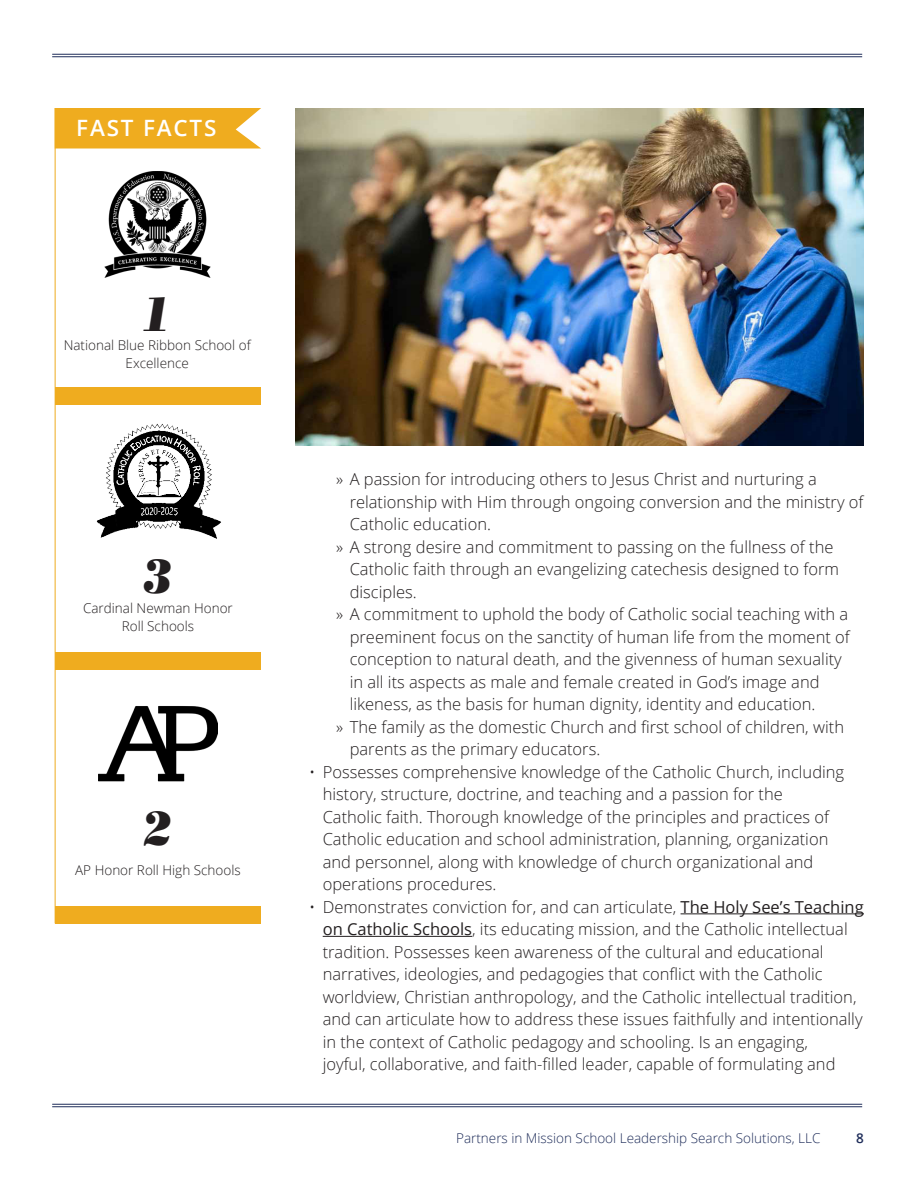
<style>
.page{position:relative;width:918px;height:1188px;background:#fff}
.page>*{position:absolute;margin:0;border:0;box-sizing:border-box;transform-origin:0 0}
.Inforgraphic_Number{font:italic 48px "Bodoni Poster";color:#231f20;scale:.9 1}
.t1{font:600 22.5px "Open Sans";letter-spacing:.08em;color:#fff}
.t2{font:300 16.5px/22.5px "Open Sans";color:#231f20}
.Infographic_Text{font:300 13.5px/18px "Open Sans";color:#231f20;text-align:center}
.t3{font:300 13.5px "Open Sans";color:#1f2d5a}
.t4{font:600 13.5px "Open Sans";color:#1f2d5a}
.s1{font-weight:400}
</style>
<div class="page">
<hr style="left:52px;top:54px;width:810px;height:1px;background:#1f2d5a">
<hr style="left:52px;top:56px;width:810px;height:1px;background:#1f2d5a">
<hr style="left:52px;top:1104px;width:810px;height:1px;background:#1f2d5a">
<hr style="left:52px;top:1106px;width:810px;height:1px;background:#1f2d5a">
<hr style="left:681px;top:913px;width:183px;height:1px;background:#231f20">
<hr style="left:323px;top:936px;width:149px;height:1px;background:#231f20">
<img style="left:296px;top:108px;width:568px;height:338px">
<hr style="left:55px;top:108px;width:1px;height:815px;background:#efac1f">
<div style="left:56px;top:108px;width:205px;height:40px;background:#efac1f"></div>
<div style="left:55px;top:387px;width:205px;height:18px;background:#efac1f"></div>
<img style="left:104px;top:171px;width:107px;height:107px">
<div style="left:56px;top:652px;width:205px;height:18px;background:#efac1f"></div>
<div style="left:56px;top:906px;width:205px;height:18px;background:#efac1f"></div>
<img style="left:96px;top:423px;width:125px;height:116px">
<img style="left:99px;top:706px;width:118px;height:76px">
<p class="t1" style="left:76px;top:112px;width:142px">FAST FACTS</p>
<p class="Inforgraphic_Number" style="left:143px;top:285px;width:34px">1</p>
<p class="Infographic_Text" style="left:64px;top:336px;width:189px">National Blue Ribbon School of<br>Excellence</p>
<p class="Inforgraphic_Number" style="left:144px;top:548px;width:34px">3</p>
<p class="Infographic_Text" style="left:83px;top:599px;width:151px">Cardinal Newman Honor<br>Roll Schools</p>
<p class="Inforgraphic_Number" style="left:144px;top:800px;width:34px">2</p>
<p class="Infographic_Text" style="left:75px;top:861px;width:167px">AP Honor Roll High Schools</p>
<p class="t2" style="left:350px;top:467px;width:515px;text-indent:-14px">» A passion for introducing others to Jesus Christ and nurturing a relationship with Him through ongoing conversion and the ministry of<br>Catholic education.</p>
<p class="t2" style="left:350px;top:535px;width:491px;text-indent:-14px">» A strong desire and commitment to passing on the fullness of the<br>Catholic faith through an evangelizing catechesis designed to form disciples.</p>
<p class="t2" style="left:350px;top:602px;width:502px;text-indent:-14px">» A commitment to uphold the body of Catholic social teaching with a preeminent focus on the sanctity of human life from the moment of conception to natural death, and the givenness of human sexuality in all its aspects as male and female created in God’s image and likeness, as the basis for human dignity, identity and education.</p>
<p class="t2" style="left:350px;top:715px;width:496px;text-indent:-14px">» The family as the domestic Church and first school of children, with parents as the primary educators.</p>
<p class="t2" style="left:323px;top:760px;width:523px;text-indent:-14px">• Possesses comprehensive knowledge of the Catholic Church, including history, structure, doctrine, and teaching and a passion for the Catholic faith. Thorough knowledge of the principles and practices of Catholic education and school administration, planning, organization and personnel, along with knowledge of church organizational and operations procedures.</p>
<p class="t2" style="left:323px;top:895px;width:543px;text-indent:-14px">• Demonstrates conviction for, and can articulate, <span class="s1">The Holy See’s Teaching on Catholic Schools</span>, its educating mission, and the Catholic intellectual tradition. Possesses keen awareness of the cultural and educational narratives, ideologies, and pedagogies that conflict with the Catholic worldview, Christian anthropology, and the Catholic intellectual tradition, and can articulate how to address these issues faithfully and intentionally in the context of Catholic pedagogy and schooling. Is an engaging,<br>joyful, collaborative, and faith-filled leader, capable of formulating and</p>
<p class="t3" style="left:456px;top:1129px;width:366px">Partners in Mission School Leadership Search Solutions, LLC</p>
<p class="t4" style="left:856px;top:1128px;width:9px">8</p>
</div>
